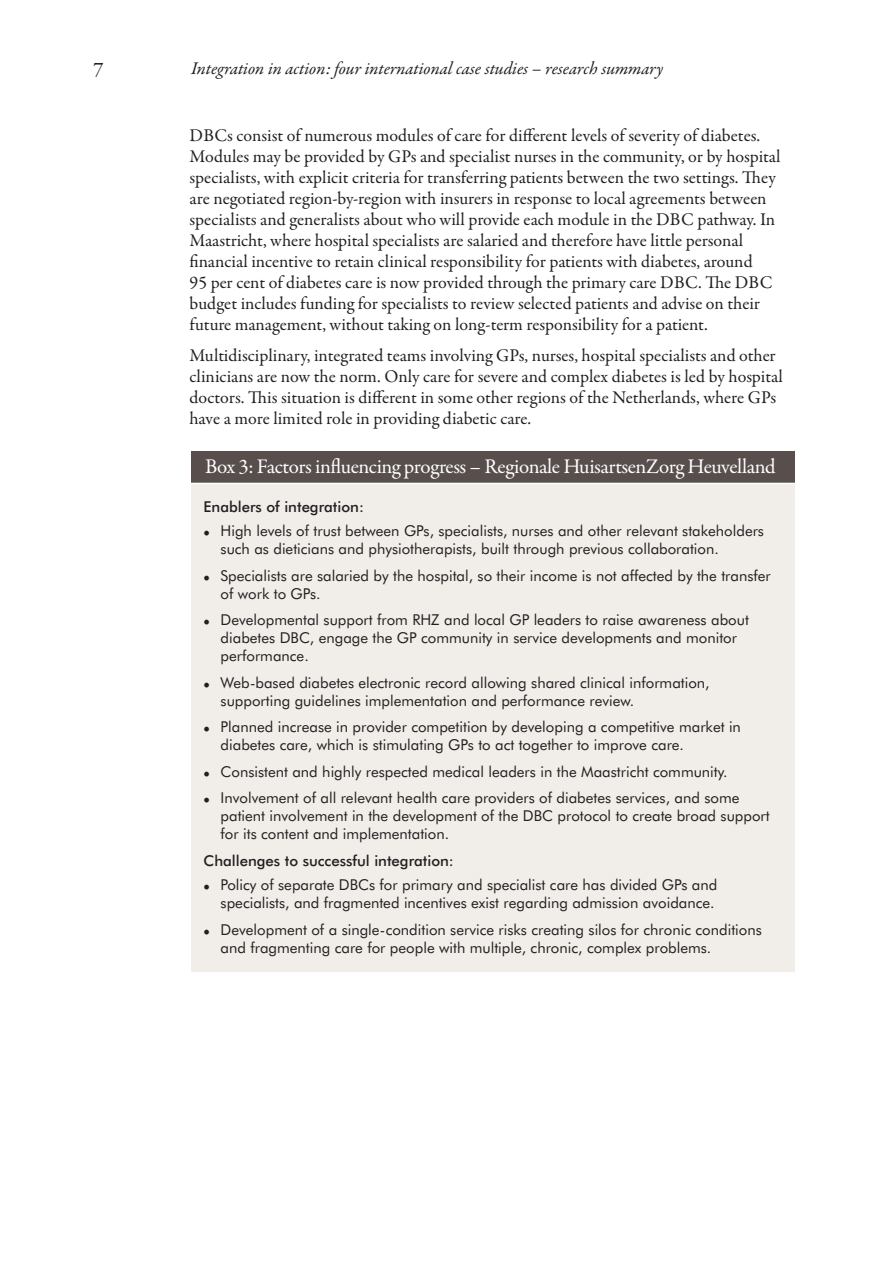
<style>
.page{position:relative;width:893px;height:1263px;background:#fff}
.page>*{position:absolute;margin:0;border:0;box-sizing:border-box;transform-origin:0 0}
.t1{font:21px "Garamond Premr Pro";letter-spacing:-.02em;color:#fff}
.t2{font:21px "Garamond Premr Pro";color:#231f20}
.t3{font:18px/21px "Garamond Premr Pro";color:#231f20}
.t4{font:italic 18px "Garamond Premr Pro";color:#231f20}
.t5{font:15px/18px "Futura BT";color:#231f20}
.t6{font:500 15px "Futura BT";color:#231f20}
.s1{font-family:"Garamond Premr Pro"}
</style>
<div class="page">
<div style="left:191px;top:468px;width:604px;height:504px;background:#f1ede9"></div>
<div style="left:191px;top:451px;width:604px;height:32px;background:#584f4d"></div>
<hr style="left:176px;top:483px;width:628px;height:1px;background:#fff">
<h1 class="t2" style="left:93px;top:61px;width:12px">7</h1>
<p class="t4" style="left:191px;top:61px;width:474px">Integration in action: four international case studies – research summary</p>
<p class="t3" style="left:190px;top:126px;width:592px">DBCs consist of numerous modules of care for different levels of severity of diabetes.<br>Modules may be provided by GPs and specialist nurses in the community, or by hospital specialists, with explicit criteria for transferring patients between the two settings. They are negotiated region-by-region with insurers in response to local agreements between specialists and generalists about who will provide each module in the DBC pathway. In Maastricht, where hospital specialists are salaried and therefore have little personal financial incentive to retain clinical responsibility for patients with diabetes, around<br>95 per cent of diabetes care is now provided through the primary care DBC. The DBC budget includes funding for specialists to review selected patients and advise on their future management, without taking on long-term responsibility for a patient.</p>
<p class="t3" style="left:190px;top:347px;width:595px">Multidisciplinary, integrated teams involving GPs, nurses, hospital specialists and other clinicians are now the norm. Only care for severe and complex diabetes is led by hospital doctors. This situation is different in some other regions of the Netherlands, where GPs have a more limited role in providing diabetic care.</p>
<h1 class="t1" style="left:205px;top:458px;width:572px">Box 3: Factors influencing progress – Regionale HuisartsenZorg Heuvelland</h1>
<p class="t6" style="left:204px;top:501px;width:162px">Enablers of integration:</p>
<p class="t5" style="left:221px;top:523px;width:545px;text-indent:-17px"><span class="s1">•</span> High levels of trust between GPs, specialists, nurses and other relevant stakeholders such as dieticians and physiotherapists, built through previous collaboration.</p>
<p class="t5" style="left:221px;top:568px;width:552px;text-indent:-17px"><span class="s1">•</span> Specialists are salaried by the hospital, so their income is not affected by the transfer of work to GPs.</p>
<p class="t5" style="left:221px;top:612px;width:530px;text-indent:-17px"><span class="s1">•</span> Developmental support from RHZ and local GP leaders to raise awareness about diabetes DBC, engage the GP community in service developments and monitor performance.</p>
<p class="t5" style="left:221px;top:675px;width:490px;text-indent:-17px"><span class="s1">•</span> Web-based diabetes electronic record allowing shared clinical information, supporting guidelines implementation and performance review.</p>
<p class="t5" style="left:221px;top:719px;width:522px;text-indent:-17px"><span class="s1">•</span> Planned increase in provider competition by developing a competitive market in diabetes care, which is stimulating GPs to act together to improve care.</p>
<p class="t5" style="left:204px;top:764px;width:525px"><span class="s1">•</span> Consistent and highly respected medical leaders in the Maastricht community.</p>
<p class="t5" style="left:221px;top:790px;width:551px;text-indent:-17px"><span class="s1">•</span> Involvement of all relevant health care providers of diabetes services, and some patient involvement in the development of the DBC protocol to create broad support for its content and implementation.</p>
<p class="t6" style="left:204px;top:854px;width:252px">Challenges to successful integration:</p>
<p class="t5" style="left:204px;top:877px;width:515px;text-align:right"><span class="s1">•</span> Policy of separate DBCs for primary and specialist care has divided GPs and specialists, and fragmented incentives exist regarding admission avoidance.</p>
<p class="t5" style="left:221px;top:922px;width:543px;text-indent:-17px"><span class="s1">•</span> Development of a single-condition service risks creating silos for chronic conditions and fragmenting care for people with multiple, chronic, complex problems.</p>
</div>
